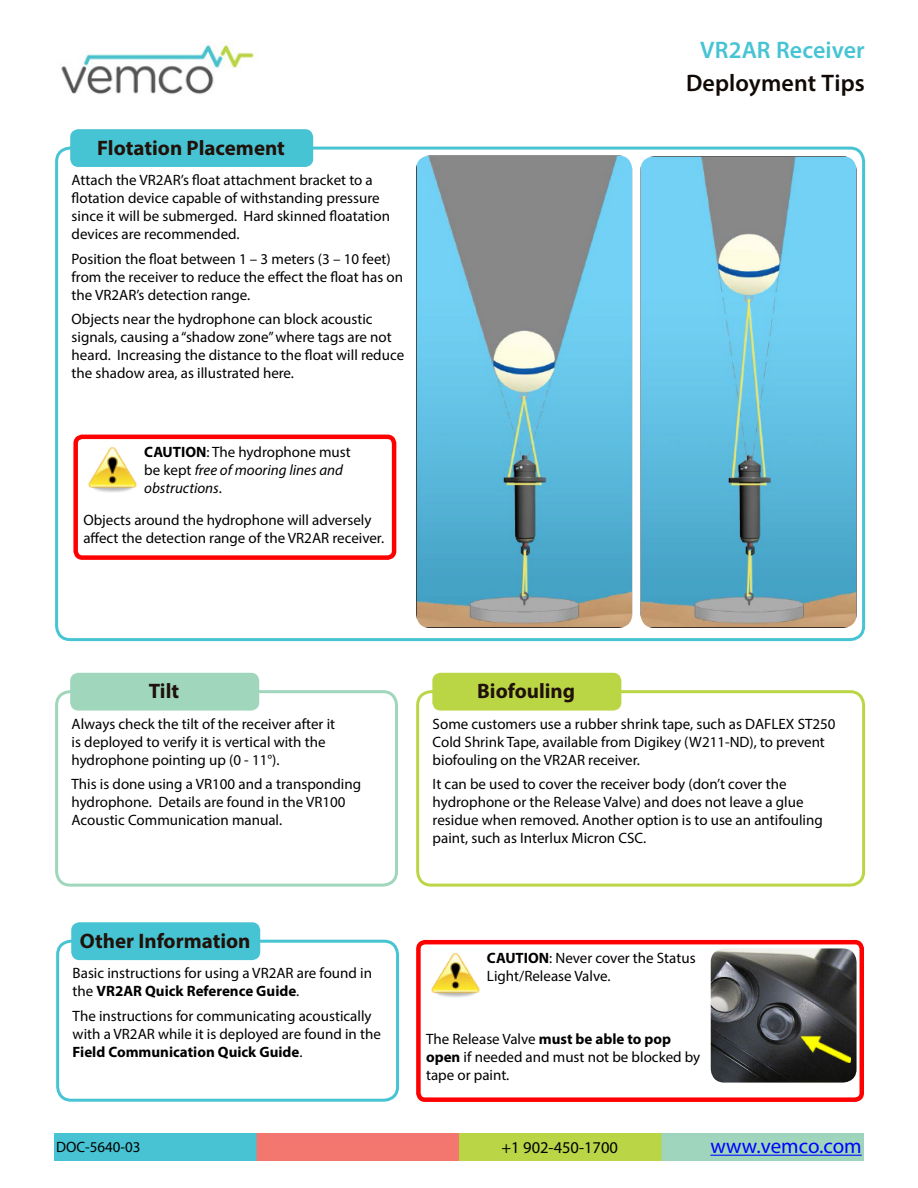
<style>
.page{position:relative;width:918px;height:1188px;background:#fff}
.page>*{position:absolute;margin:0;border:0;box-sizing:border-box;transform-origin:0 0}
.t1{font:600 24px "Myriad Pro";letter-spacing:.005em;color:#100906}
.t2{font:600 24px "Myriad Pro";letter-spacing:.005em;color:#47c4d3}
.t3{font:700 21px "Myriad Pro";color:#20120b}
.t4{font:21px "Myriad Pro";color:#00f}
.t5{font:16.5px "Myriad Pro";color:#000}
.t6{font:15px/18px "Myriad Pro";color:#000}
.t7{font:italic 15px/18px "Myriad Pro";color:#000}
.s1{font-weight:700;font-style:normal}
.s2{font-style:normal}
.s3{font-weight:700}
</style>
<div class="page">
<img style="left:641px;top:156px;width:216px;height:472px">
<img style="left:416px;top:156px;width:216px;height:472px">
<img style="left:711px;top:948px;width:146px;height:135px">
<img style="left:781px;top:1017px;width:70px;height:45px">
<div style="left:55px;top:147px;width:810px;height:494px;border:3px solid #47c4d3;border-radius:14px"></div>
<div style="left:72px;top:131px;width:240px;height:34px;background:#47c4d3;border-radius:7px"></div>
<div style="left:70px;top:129px;width:243px;height:38px;border:3px solid #47c4d3;border-radius:7px"></div>
<div style="left:73px;top:435px;width:323px;height:125px;border:4px solid #f00;border-radius:7px"></div>
<img style="left:88px;top:447px;width:49px;height:46px">
<div style="left:55px;top:690px;width:343px;height:197px;border:3px solid #9fd6bc;border-radius:14px"></div>
<div style="left:72px;top:674px;width:186px;height:35px;background:#9fd6bc;border-radius:7px"></div>
<div style="left:70px;top:673px;width:189px;height:38px;border:3px solid #9fd6bc;border-radius:7px"></div>
<div style="left:416px;top:690px;width:449px;height:197px;border:3px solid #bbd645;border-radius:14px"></div>
<div style="left:434px;top:674px;width:186px;height:35px;background:#bbd645;border-radius:7px"></div>
<div style="left:432px;top:673px;width:189px;height:38px;border:3px solid #bbd645;border-radius:7px"></div>
<div style="left:56px;top:940px;width:343px;height:162px;border:3px solid #47c4d3;border-radius:14px"></div>
<div style="left:73px;top:924px;width:186px;height:35px;background:#47c4d3;border-radius:7px"></div>
<div style="left:71px;top:922px;width:189px;height:38px;border:3px solid #47c4d3;border-radius:7px"></div>
<div style="left:416px;top:940px;width:448px;height:162px;border:4px solid #f00;border-radius:7px"></div>
<img style="left:431px;top:953px;width:49px;height:45px">
<img style="left:54px;top:1134px;width:810px;height:27px">
<hr style="left:710px;top:1155px;width:152px;height:1px;background:#00f">
<img style="left:61px;top:43px;width:193px;height:52px">
<h2 class="t3" style="left:97px;top:134px;width:189px">Flotation Placement</h2>
<p class="t6" style="left:72px;top:171px;width:320px">Attach the VR2AR’s float attachment bracket to a flotation device capable of withstanding pressure since it will be submerged. Hard skinned floatation devices are recommended.</p>
<p class="t6" style="left:72px;top:249px;width:333px">Position the float between 1 – 3 meters (3 – 10 feet) from the receiver to reduce the effect the float has on the VR2AR’s detection range.</p>
<p class="t6" style="left:72px;top:310px;width:334px">Objects near the hydrophone can block acoustic signals, causing a “shadow zone” where tags are not heard. Increasing the distance to the float will reduce the shadow area, as illustrated here.</p>
<p class="t7" style="left:144px;top:443px;width:208px"><span class="s1">CAUTION</span><span class="s2">: The hydrophone must be kept</span> free of mooring lines and obstructions<span class="s2">.</span></p>
<p class="t6" style="left:83px;top:510px;width:302px">Objects around the hydrophone will adversely affect the detection range of the VR2AR receiver.</p>
<h1 class="t2" style="left:700px;top:35px;width:166px">VR2AR Receiver</h1>
<h1 class="t1" style="left:686px;top:68px;width:180px">Deployment Tips</h1>
<h2 class="t3" style="left:149px;top:678px;width:32px">Tilt</h2>
<p class="t6" style="left:72px;top:714px;width:265px">Always check the tilt of the receiver after it is deployed to verify it is vertical with the hydrophone pointing up (0 - 11°).</p>
<p class="t6" style="left:72px;top:775px;width:291px">This is done using a VR100 and a transponding hydrophone. Details are found in the VR100<br>Acoustic Communication manual.</p>
<h2 class="t3" style="left:80px;top:927px;width:172px">Other Information</h2>
<p class="t6" style="left:73px;top:964px;width:301px">Basic instructions for using a VR2AR are found in the <span class="s3">VR2AR Quick Reference Guide</span>.</p>
<p class="t6" style="left:73px;top:1007px;width:310px">The instructions for communicating acoustically with a VR2AR while it is deployed are found in the<br><span class="s3">Field Communication Quick Guide</span>.</p>
<h2 class="t3" style="left:477px;top:678px;width:99px">Biofouling</h2>
<p class="t6" style="left:433px;top:714px;width:404px">Some customers use a rubber shrink tape, such as DAFLEX ST250<br>Cold Shrink Tape, available from Digikey (W211-ND), to prevent biofouling on the VR2AR receiver.</p>
<p class="t6" style="left:433px;top:775px;width:392px">It can be used to cover the receiver body (don’t cover the hydrophone or the Release Valve) and does not leave a glue residue when removed. Another option is to use an antifouling paint, such as Interlux Micron CSC.</p>
<p class="t6" style="left:487px;top:948px;width:210px"><span class="s3">CAUTION</span>: Never cover the Status<br>Light/Release Valve.</p>
<p class="t6" style="left:426px;top:1029px;width:276px">The Release Valve <span class="s3">must be able to pop open</span> if needed and must not be blocked by tape or paint.</p>
<p class="t6" style="left:56px;top:1138px;width:86px">DOC-5640-03</p>
<p class="t5" style="left:501px;top:1137px;width:118px">+1 902-450-1700</p>
<h2 class="t4" style="left:710px;top:1133px;width:153px">www.vemco.com</h2>
</div>
